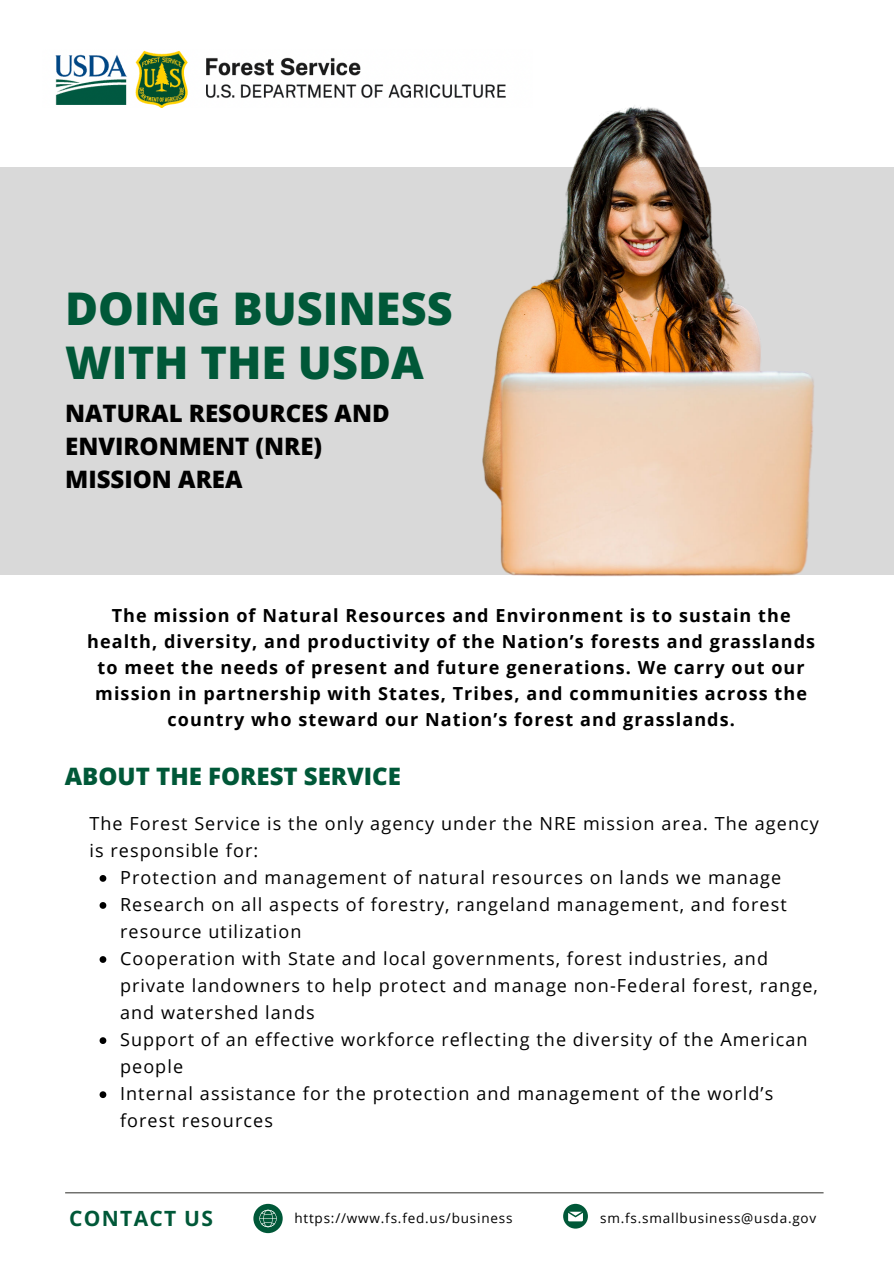
<style>
.page{position:relative;width:894px;height:1264px;background:#fff}
.page>*{position:absolute;margin:0;border:0;box-sizing:border-box;transform-origin:0 0}
.t1{font:800 45px "Open Sans";color:#005838}
.t2{font:800 24px/32.7px "Open Sans";color:#000}
.t3{font:800 24px "Open Sans";color:#005838}
.t4{font:700 21px "Open Sans";letter-spacing:.06em;color:#005838}
.t5{font:18px/27px "Open Sans";letter-spacing:.06em;color:#000}
.t6{font:700 18px/26px "Open Sans";letter-spacing:.06em;color:#000;text-align:center}
.t7{font:13.5px "Open Sans";letter-spacing:.06em;color:#000}
</style>
<div class="page">
<hr style="left:65px;top:1192px;width:758px;height:1px;background:#444440">
<svg style="left:563px;top:1203px;width:24px;height:25px"></svg>
<div style="left:253px;top:1203px;width:29px;height:30px;background:#005838;border-radius:50%"></div>
<svg style="left:259px;top:1209px;width:17px;height:18px"></svg>
<img style="left:55px;top:50px;width:451px;height:57px">
<div style="left:0;top:167px;width:893px;height:407px;background:#d9d9d9"></div>
<img style="left:456px;top:102px;width:367px;height:475px">
<svg style="left:99px;top:875px;width:7px;height:6px"></svg>
<svg style="left:99px;top:902px;width:7px;height:6px"></svg>
<svg style="left:99px;top:956px;width:7px;height:6px"></svg>
<svg style="left:99px;top:1037px;width:7px;height:6px"></svg>
<svg style="left:99px;top:1091px;width:7px;height:7px"></svg>
<p class="t1" style="left:65px;top:277px;width:389px">DOING BUSINESS</p>
<p class="t1" style="left:65px;top:331px;width:360px">WITH THE USDA</p>
<p class="t2" style="left:65px;top:396px;width:326px">NATURAL RESOURCES AND<br>ENVIRONMENT (NRE)</p>
<p class="t2" style="left:65px;top:462px;width:179px">MISSION AREA</p>
<p class="t6" style="left:87px;top:602px;width:729px">The mission of Natural Resources and Environment is to sustain the health, diversity, and productivity of the Nation’s forests and grasslands to meet the needs of present and future generations. We carry out our mission in partnership with States, Tribes, and communities across the country who steward our Nation’s forest and grasslands.</p>
<p class="t3" style="left:65px;top:759px;width:337px">ABOUT THE FOREST SERVICE</p>
<p class="t5" style="left:89px;top:809px;width:730px">The Forest Service is the only agency under the NRE mission area. The agency is responsible for:</p>
<p class="t5" style="left:120px;top:863px;width:662px">Protection and management of natural resources on lands we manage</p>
<p class="t5" style="left:120px;top:890px;width:668px">Research on all aspects of forestry, rangeland management, and forest resource utilization</p>
<p class="t5" style="left:120px;top:944px;width:699px">Cooperation with State and local governments, forest industries, and private landowners to help protect and manage non-Federal forest, range, and watershed lands</p>
<p class="t5" style="left:120px;top:1025px;width:689px">Support of an effective workforce reflecting the diversity of the American people</p>
<p class="t5" style="left:120px;top:1079px;width:654px">Internal assistance for the protection and management of the world’s forest resources</p>
<p class="t4" style="left:69px;top:1203px;width:145px">CONTACT US</p>
<p class="t7" style="left:294px;top:1208px;width:220px">https://www.fs.fed.us/business</p>
<p class="t7" style="left:600px;top:1208px;width:218px">sm.fs.smallbusiness@usda.gov</p>
</div>
